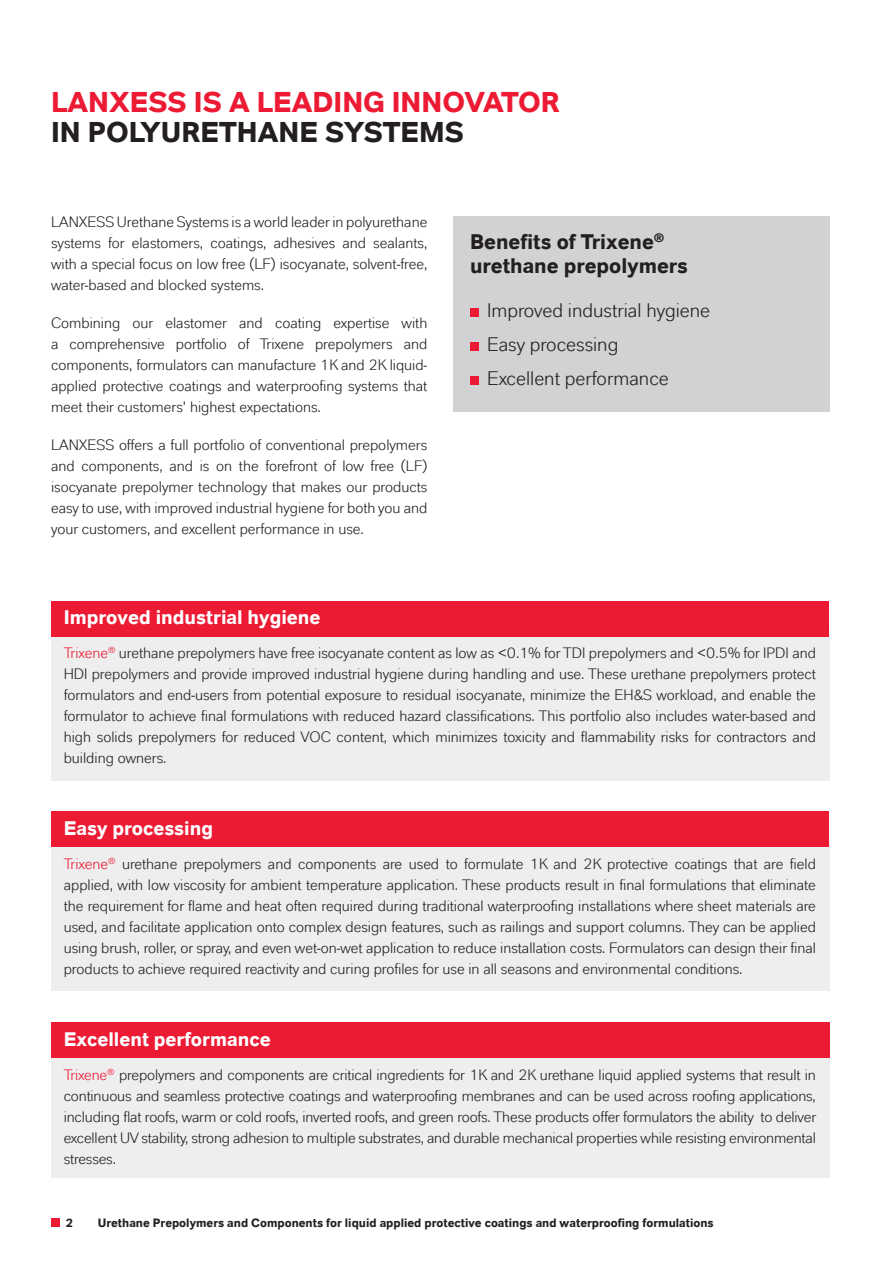
<style>
.page{position:relative;width:893px;height:1263px;background:#fff}
.page>*{position:absolute;margin:0;border:0;box-sizing:border-box;transform-origin:0 0}
.Paragraph_Style1{font:700 28.5px/30px "Lanxess";color:#ed1a33}
.t1{font:700 21px/24px "Lanxess";color:#231f20}
.t2{font:19.5px "Lanxess";color:#231f20}
.t3{font:700 19.5px "Lanxess";color:#fff}
.t4{font:15px/21px "Lanxess";color:#231f20;text-align:justify}
.t5{font:700 12px "Lanxess";color:#231f20}
.s1{color:#231f20}
.s2{color:#ed1a33}
</style>
<div class="page">
<div style="left:51px;top:1218px;width:9px;height:9px;background:#ed1a33"></div>
<div style="left:453px;top:216px;width:376px;height:195px;background:#d1d2d4"></div>
<div style="left:470px;top:308px;width:9px;height:9px;background:#ed1a33"></div>
<div style="left:470px;top:342px;width:9px;height:9px;background:#ed1a33"></div>
<div style="left:470px;top:376px;width:9px;height:9px;background:#ed1a33"></div>
<div style="left:51px;top:1051px;width:778px;height:127px;background:#eeeeef"></div>
<div style="left:51px;top:1022px;width:778px;height:36px;background:#ed1a33"></div>
<div style="left:51px;top:840px;width:778px;height:151px;background:#eeeeef"></div>
<div style="left:51px;top:811px;width:777px;height:36px;background:#ed1a33"></div>
<div style="left:51px;top:631px;width:778px;height:150px;background:#eeeeef"></div>
<div style="left:51px;top:601px;width:777px;height:36px;background:#ed1a33"></div>
<p class="Paragraph_Style1" style="left:51px;top:85px;width:511px">LANXESS IS A LEADING INNOVATOR<br><span class="s1">IN POLYURETHANE SYSTEMS</span></p>
<p class="t4" style="left:51px;top:211px;width:378px">LANXESS Urethane Systems is a world leader in polyurethane systems for elastomers, coatings, adhesives and sealants, with a special focus on low free (LF) isocyanate, solvent-free, water-based and blocked systems.</p>
<p class="t4" style="left:51px;top:312px;width:378px">Combining our elastomer and coating expertise with a comprehensive portfolio of Trixene prepolymers and components, formulators can manufacture 1K and 2K liquid&shy;applied protective coatings and waterproofing systems that meet their customers' highest expectations.</p>
<p class="t4" style="left:51px;top:434px;width:378px">LANXESS offers a full portfolio of conventional prepolymers and components, and is on the forefront of low free (LF) isocyanate prepolymer technology that makes our products easy to use, with improved industrial hygiene for both you and your customers, and excellent performance in use.</p>
<p class="t1" style="left:470px;top:228px;width:219px">Benefits of Trixene<sup>® </sup>urethane prepolymers</p>
<p class="t2" style="left:487px;top:298px;width:225px">Improved industrial hygiene</p>
<p class="t2" style="left:487px;top:332px;width:133px">Easy processing</p>
<p class="t2" style="left:487px;top:366px;width:183px">Excellent performance</p>
<p class="t3" style="left:64px;top:604px;width:258px">Improved industrial hygiene</p>
<p class="t4" style="left:64px;top:642px;width:754px"><span class="s2">Trixene</span><sup>®</sup> urethane prepolymers have free isocyanate content as low as &lt;0.1% for TDI prepolymers and &lt;0.5% for IPDI and HDI prepolymers and provide improved industrial hygiene during handling and use. These urethane prepolymers protect formulators and end-users from potential exposure to residual isocyanate, minimize the EH&amp;S workload, and enable the formulator to achieve final formulations with reduced hazard classifications. This portfolio also includes water-based and high solids prepolymers for reduced VOC content, which minimizes toxicity and flammability risks for contractors and building owners.</p>
<p class="t3" style="left:64px;top:814px;width:151px">Easy processing</p>
<p class="t4" style="left:64px;top:853px;width:754px"><span class="s2">Trixene</span><sup>®</sup> urethane prepolymers and components are used to formulate 1K and 2K protective coatings that are field applied, with low viscosity for ambient temperature application. These products result in final formulations that eliminate the requirement for flame and heat often required during traditional waterproofing installations where sheet materials are used, and facilitate application onto complex design features, such as railings and support columns. They can be applied using brush, roller, or spray, and even wet-on-wet application to reduce installation costs. Formulators can design their final products to achieve required reactivity and curing profiles for use in all seasons and environmental conditions.</p>
<p class="t3" style="left:64px;top:1025px;width:208px">Excellent performance</p>
<p class="t4" style="left:64px;top:1064px;width:754px"><span class="s2">Trixene</span><sup>®</sup> prepolymers and components are critical ingredients for 1K and 2K urethane liquid applied systems that result in continuous and seamless protective coatings and waterproofing membranes and can be used across roofing applications, including flat roofs, warm or cold roofs, inverted roofs, and green roofs. These products offer formulators the ability to deliver excellent UV stability, strong adhesion to multiple substrates, and durable mechanical properties while resisting environmental stresses.</p>
<p class="t5" style="left:66px;top:1214px;width:9px">2</p>
<p class="t5" style="left:98px;top:1214px;width:617px">Urethane Prepolymers and Components for liquid applied protective coatings and waterproofing formulations</p>
</div>
